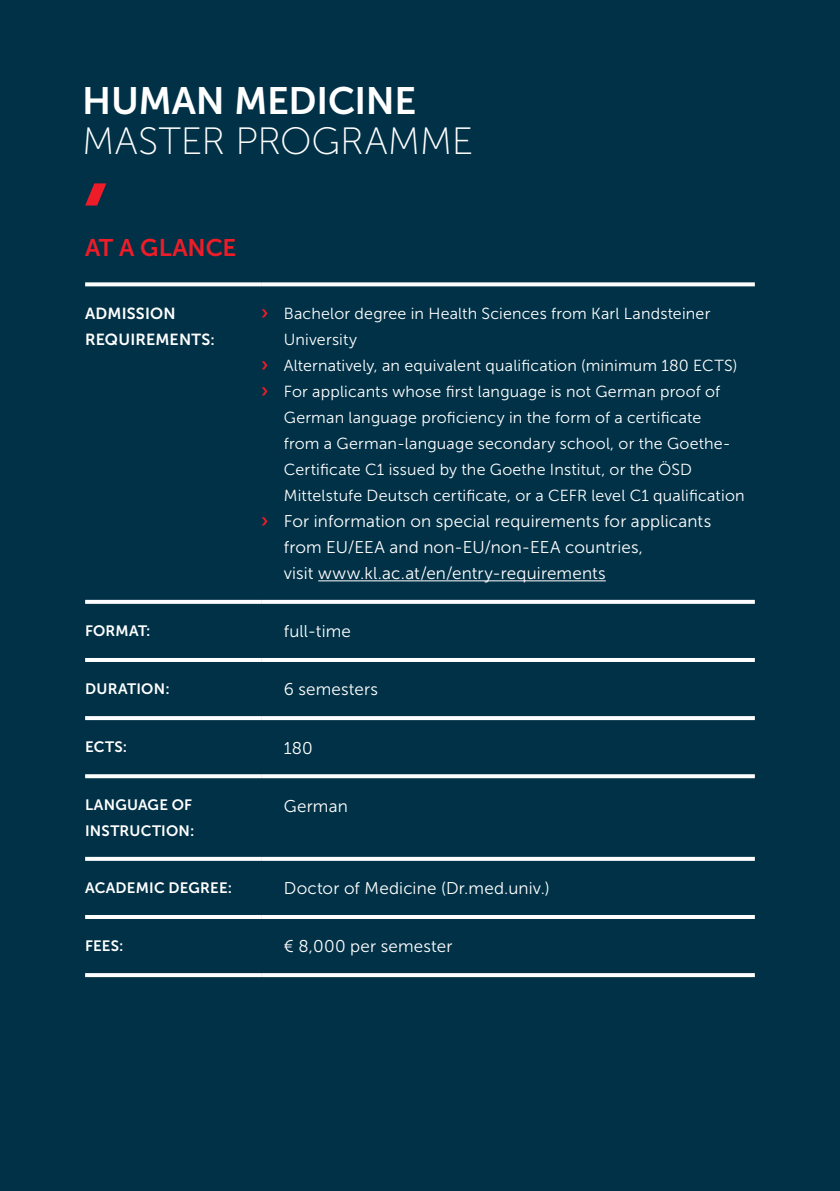
<style>
.page{position:relative;width:840px;height:1191px;background:#fff}
.page>*{position:absolute;margin:0;border:0;box-sizing:border-box;transform-origin:0 0}
.t1{font:38px "Museo Sans 100";color:#fff}
.t2{font:38px "Museo Sans 700";letter-spacing:-.01em;color:#fff}
.t3{font:24px "Museo Sans 700";letter-spacing:-.005em;color:#ee1c28}
.t4{font:17px/26px "Museo Sans 300";letter-spacing:.01em;color:#fff}
.t5{font:16px "Museo Sans 300";letter-spacing:.01em;color:#fff}
.t6{font:16px/26px "Museo Sans 700";letter-spacing:.01em;color:#fff}
.t7{font:15px/26px "Museo Sans 700";letter-spacing:.015em;color:#fff}
.s1{font-size:15px}
.s2{font-family:"Museo Sans 700";font-size:20px;color:#ee1c28}
</style>
<div class="page">
<div style="left:0;top:0;width:839px;height:1191px;background:#003146"></div>
<svg style="left:85px;top:282px;width:176px;height:4px"></svg>
<svg style="left:261px;top:282px;width:493px;height:4px"></svg>
<svg style="left:85px;top:600px;width:176px;height:4px"></svg>
<svg style="left:261px;top:600px;width:493px;height:4px"></svg>
<hr style="left:85px;top:658px;width:176px;height:4px;background:#fff">
<hr style="left:261px;top:658px;width:493px;height:4px;background:#fff">
<svg style="left:85px;top:716px;width:176px;height:4px"></svg>
<svg style="left:261px;top:716px;width:493px;height:4px"></svg>
<svg style="left:85px;top:774px;width:176px;height:4px"></svg>
<svg style="left:261px;top:774px;width:493px;height:4px"></svg>
<svg style="left:85px;top:857px;width:176px;height:4px"></svg>
<svg style="left:261px;top:857px;width:493px;height:4px"></svg>
<hr style="left:85px;top:915px;width:176px;height:4px;background:#fff">
<hr style="left:261px;top:915px;width:493px;height:4px;background:#fff">
<svg style="left:85px;top:973px;width:176px;height:4px"></svg>
<svg style="left:261px;top:973px;width:493px;height:4px"></svg>
<hr style="left:318px;top:580px;width:287px;height:1px;background:#fff">
<svg style="left:85px;top:183px;width:21px;height:22px"></svg>
<h1 class="t2" style="left:82px;top:79px;width:335px">HUMAN MEDICINE</h1>
<h1 class="t1" style="left:82px;top:120px;width:392px">MASTER PROGRAMME</h1>
<h2 class="t3" style="left:85px;top:235px;width:153px">AT A GLANCE</h2>
<p class="t6" style="left:85px;top:300px;width:131px">ADMISSION<br>REQUIREMENTS<span class="s1">:</span></p>
<p class="t5" style="left:261px;top:305px;width:450px"><span class="s2">›</span> Bachelor degree in Health Sciences from Karl Landsteiner</p>
<p class="t5" style="left:283px;top:331px;width:75px">University</p>
<p class="t5" style="left:261px;top:357px;width:477px"><span class="s2">›</span> Alternatively, an equivalent qualification (minimum 180 ECTS)</p>
<p class="t5" style="left:261px;top:383px;width:460px"><span class="s2">›</span> For applicants whose first language is not German proof of</p>
<p class="t5" style="left:283px;top:409px;width:419px">German language proficiency in the form of a certificate</p>
<p class="t5" style="left:283px;top:435px;width:448px">from a German-language secondary school, or the Goethe-</p>
<p class="t5" style="left:283px;top:461px;width:409px">Certificate C1 issued by the Goethe Institut, or the ÖSD</p>
<p class="t5" style="left:283px;top:487px;width:462px">Mittelstufe Deutsch certificate, or a CEFR level C1 qualification</p>
<p class="t4" style="left:283px;top:508px;width:429px;text-indent:-23px"><span class="s2">›</span> For information on special requirements for applicants from EU/EEA and non-EU/non-EEA countries,<br>visit www.kl.ac.at/en/entry-requirements</p>
<p class="t7" style="left:85px;top:617px;width:67px">FORMAT:</p>
<p class="t4" style="left:283px;top:618px;width:69px">full-time</p>
<p class="t7" style="left:85px;top:675px;width:86px">DURATION:</p>
<p class="t4" style="left:283px;top:676px;width:96px">6 semesters</p>
<p class="t7" style="left:85px;top:734px;width:43px">ECTS:</p>
<p class="t4" style="left:283px;top:735px;width:31px">180</p>
<p class="t7" style="left:85px;top:792px;width:111px">LANGUAGE OF<br>INSTRUCTION:</p>
<p class="t4" style="left:283px;top:793px;width:65px">German</p>
<p class="t7" style="left:85px;top:874px;width:148px">ACADEMIC DEGREE:</p>
<p class="t4" style="left:283px;top:875px;width:267px">Doctor of Medicine (Dr.med.univ.)</p>
<p class="t7" style="left:85px;top:932px;width:40px">FEES:</p>
<p class="t4" style="left:283px;top:933px;width:170px">€ 8,000 per semester</p>
</div>
